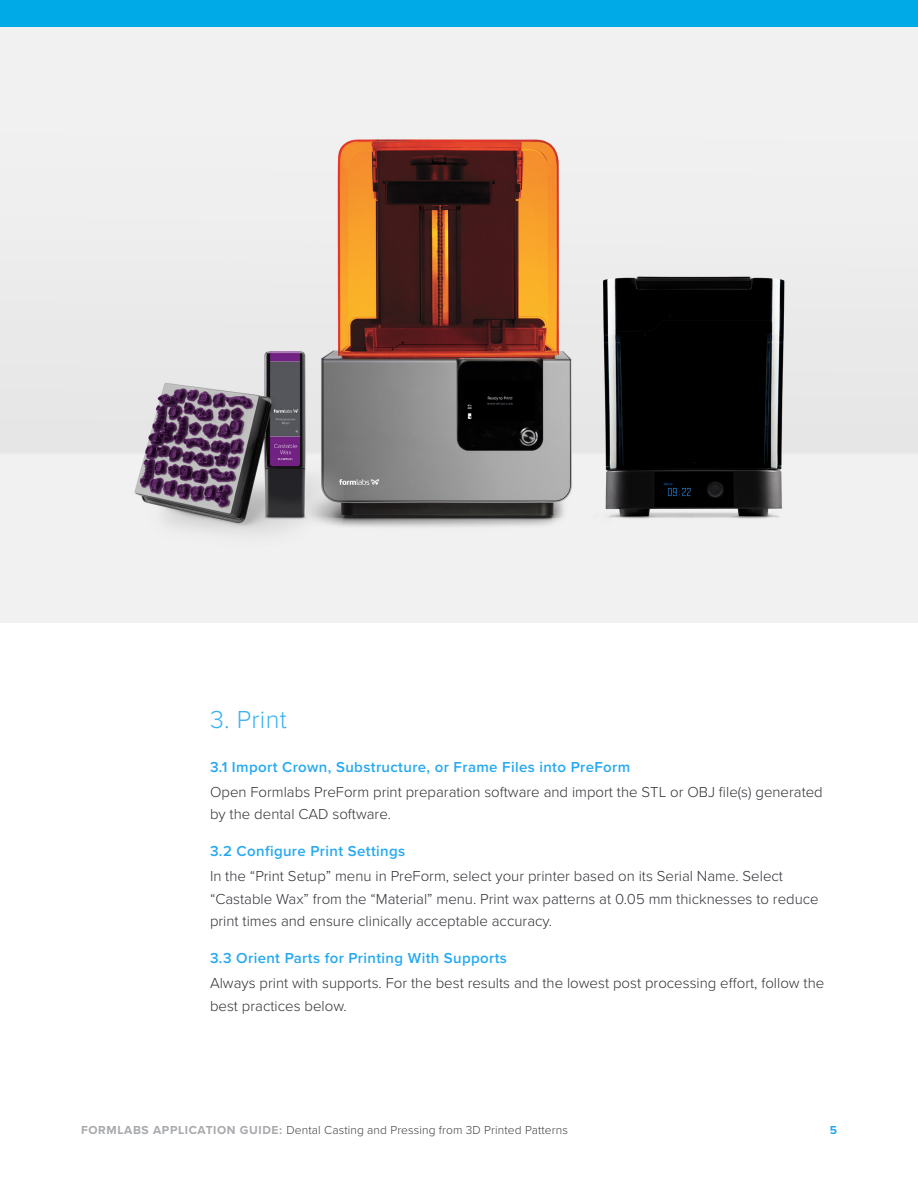
<style>
.page{position:relative;width:918px;height:1188px;background:#fff}
.page>*{position:absolute;margin:0;border:0;box-sizing:border-box;transform-origin:0 0}
.t1{font:300 25.5px "Proxima Nova";letter-spacing:.01em;color:#3cb1f3}
.t2{font:300 15px/22.5px "Proxima Nova";color:#323238}
.t3{font:600 15px "Proxima Nova";letter-spacing:.025em;color:#26a9f2}
.t4{font:300 12px "Proxima Nova";letter-spacing:.01em;color:#414042}
.t5{font:700 12px "Proxima Nova";color:#26a9f2}
.s1{font-weight:700;color:#a7a9ac}
</style>
<div class="page">
<img style="left:0;top:27px;width:918px;height:596px">
<div style="left:0;top:0;width:918px;height:27px;background:#00aae7"></div>
<h1 class="t1" style="left:210px;top:701px;width:78px">3. Print</h1>
<p class="t3" style="left:210px;top:756px;width:422px">3.1 Import Crown, Substructure, or Frame Files into PreForm</p>
<p class="t2" style="left:210px;top:780px;width:614px">Open Formlabs PreForm print preparation software and import the STL or OBJ file(s) generated by the dental CAD software.</p>
<p class="t3" style="left:210px;top:840px;width:197px">3.2 Configure Print Settings</p>
<p class="t2" style="left:210px;top:864px;width:610px">In the “Print Setup” menu in PreForm, select your printer based on its Serial Name. Select “Castable Wax” from the “Material” menu. Print wax patterns at 0.05 mm thicknesses to reduce print times and ensure clinically acceptable accuracy.</p>
<p class="t3" style="left:210px;top:947px;width:299px">3.3 Orient Parts for Printing With Supports</p>
<p class="t2" style="left:210px;top:971px;width:616px">Always print with supports. For the best results and the lowest post processing effort, follow the best practices below.</p>
<p class="t4" style="left:81px;top:1122px;width:488px"><span class="s1">FORMLABS APPLICATION GUIDE:</span> Dental Casting and Pressing from 3D Printed Patterns</p>
<p class="t5" style="left:830px;top:1122px;width:9px">5</p>
</div>
